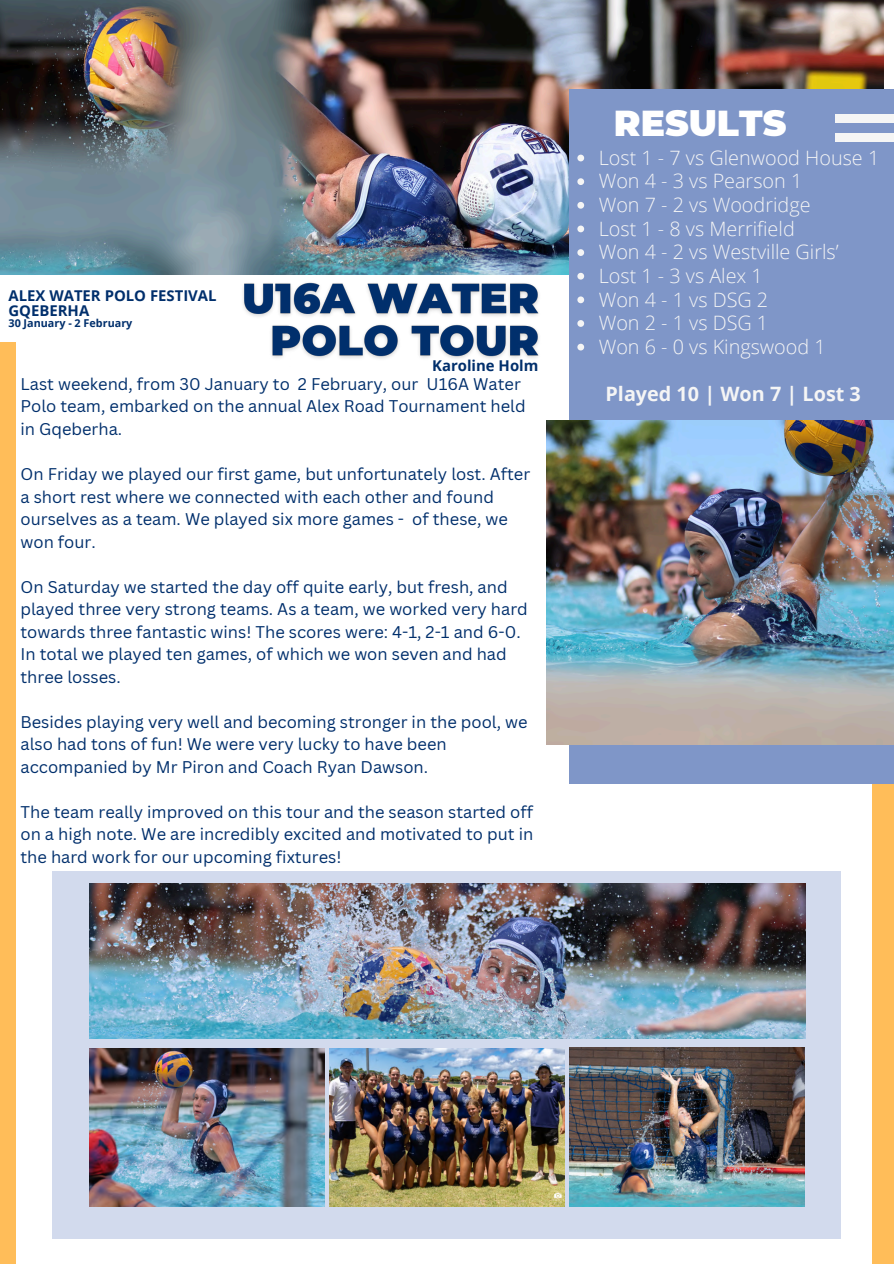
<style>
.page{position:relative;width:894px;height:1264px;background:#fff}
.page>*{position:absolute;margin:0;border:0;box-sizing:border-box;transform-origin:0 0}
.t1{font:900 36px "Montserrat";color:#fff}
.t2{font:300 19.8px "Open Sans";color:#f5f5f5}
.t3{font:700 19.8px "Open Sans";color:#f5f5f5}
.t4{font:16.5px/22.5px "Canva Sans";color:#002f6c}
.t5{font:700 14.85px/14.4px "Open Sans";color:#002f6c}
.t6{font:700 10.8px "Open Sans";color:#002f6c}
</style>
<div class="page">
<div style="left:0;top:342px;width:16px;height:921px;background:#ffbd59"></div>
<img style="left:0;top:0;width:882px;height:274px">
<div style="left:569px;top:89px;width:324px;height:694px;background:#7f96c8"></div>
<div style="left:53px;top:871px;width:787px;height:367px;background:#d2daed"></div>
<img style="left:546px;top:420px;width:347px;height:324px">
<img style="left:89px;top:883px;width:716px;height:155px">
<div style="left:834px;top:114px;width:59px;height:9px;background:#f5f5f5"></div>
<div style="left:834px;top:133px;width:59px;height:9px;background:#f5f5f5"></div>
<img style="left:569px;top:1047px;width:235px;height:159px">
<img style="left:329px;top:1048px;width:235px;height:158px">
<img style="left:89px;top:1048px;width:235px;height:158px">
<div style="left:872px;top:783px;width:21px;height:480px;background:#ffbd59"></div>
<img style="left:235px;top:273px;width:312px;height:86px">
<svg style="left:577px;top:155px;width:7px;height:6px"></svg>
<svg style="left:577px;top:178px;width:7px;height:7px"></svg>
<svg style="left:577px;top:202px;width:7px;height:7px"></svg>
<svg style="left:577px;top:225px;width:7px;height:7px"></svg>
<svg style="left:577px;top:249px;width:7px;height:7px"></svg>
<svg style="left:577px;top:273px;width:7px;height:6px"></svg>
<svg style="left:577px;top:296px;width:7px;height:7px"></svg>
<svg style="left:577px;top:320px;width:7px;height:7px"></svg>
<svg style="left:577px;top:344px;width:7px;height:6px"></svg>
<h3 class="t5" style="left:9px;top:288px;width:209px">ALEX WATER POLO FESTIVAL<br>GQEBERHA</h3>
<h3 class="t6" style="left:9px;top:315px;width:125px">30 January - 2 February</h3>
<p class="t5" style="left:432px;top:358px;width:108px">Karoline Holm</p>
<h5 class="t4" style="left:20px;top:372px;width:506px">Last weekend, from 30 January to 2 February, our U16A Water<br>Polo team, embarked on the annual Alex Road Tournament held in Gqeberha.</h5>
<h5 class="t4" style="left:20px;top:462px;width:511px">On Friday we played our first game, but unfortunately lost. After a short rest where we connected with each other and found ourselves as a team. We played six more games - of these, we won four.</h5>
<p class="t4" style="left:20px;top:575px;width:508px">On Saturday we started the day off quite early, but fresh, and played three very strong teams. As a team, we worked very hard towards three fantastic wins! The scores were: 4-1, 2-1 and 6-0.<br>In total we played ten games, of which we won seven and had three losses.</p>
<p class="t4" style="left:20px;top:710px;width:508px">Besides playing very well and becoming stronger in the pool, we also had tons of fun! We were very lucky to have been accompanied by Mr Piron and Coach Ryan Dawson.</p>
<p class="t4" style="left:20px;top:800px;width:514px;text-align:justify">The team really improved on this tour and the season started off on a high note. We are incredibly excited and motivated to put in the hard work for our upcoming fixtures!</p>
<p class="t1" style="left:613px;top:101px;width:174px">RESULTS</p>
<h2 class="t2" style="left:598px;top:144px;width:282px">Lost 1 - 7 vs Glenwood House 1</h2>
<p class="t2" style="left:598px;top:167px;width:205px">Won 4 - 3 vs Pearson 1</p>
<p class="t2" style="left:598px;top:191px;width:213px">Won 7 - 2 vs Woodridge</p>
<p class="t2" style="left:598px;top:214px;width:197px">Lost 1 - 8 vs Merrifield</p>
<p class="t2" style="left:598px;top:238px;width:241px">Won 4 - 2 vs Westville Girls’</p>
<p class="t2" style="left:598px;top:262px;width:166px">Lost 1 - 3 vs Alex 1</p>
<p class="t2" style="left:598px;top:285px;width:171px">Won4-1vsDSG2</p>
<p class="t2" style="left:598px;top:309px;width:171px">Won2-1vsDSG1</p>
<p class="t2" style="left:598px;top:333px;width:228px">Won 6 - 0 vs Kingswood 1</p>
<p class="t3" style="left:605px;top:380px;width:257px">Played 10 | Won 7 | Lost 3</p>
</div>
